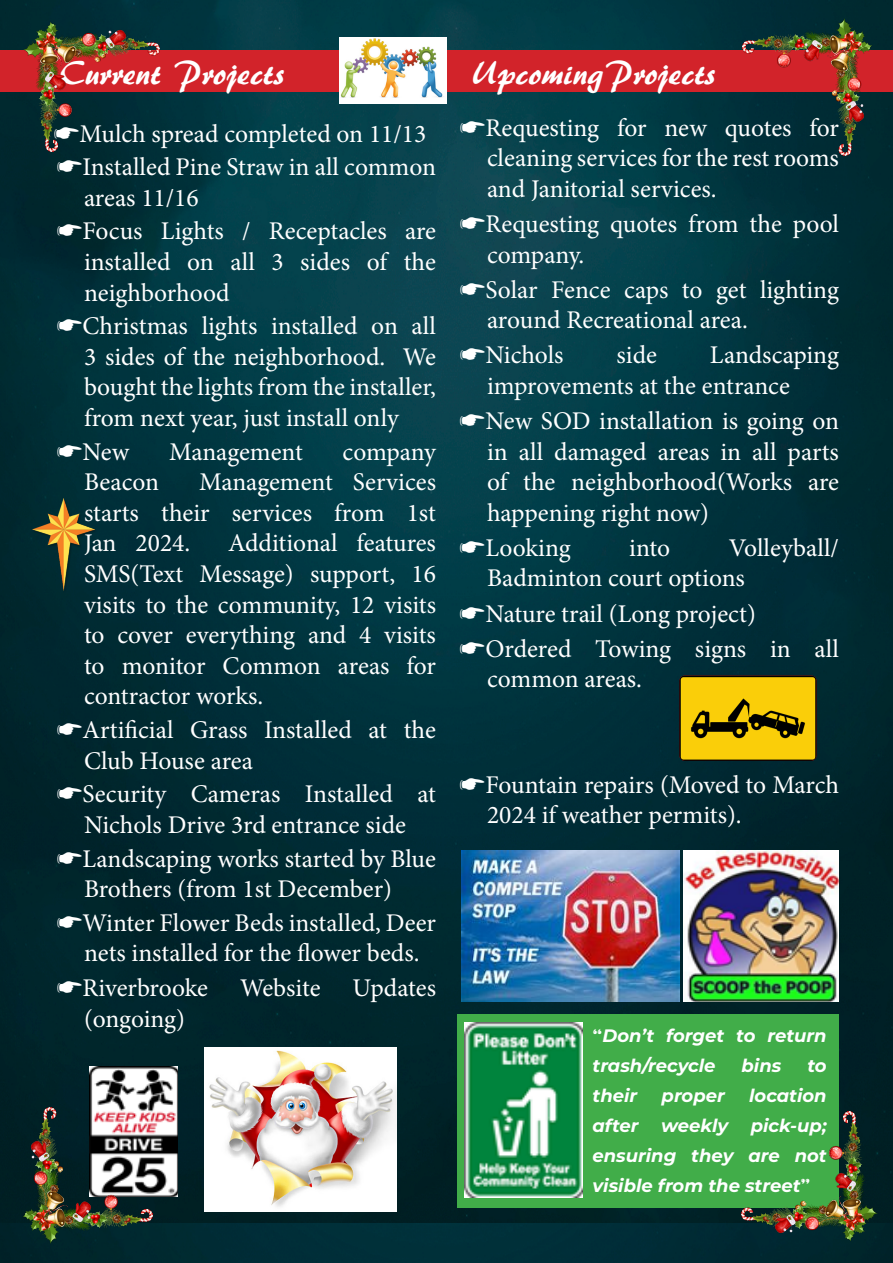
<style>
.page{position:relative;width:893px;height:1263px;background:#fff}
.page>*{position:absolute;margin:0;border:0;box-sizing:border-box;transform-origin:0 0}
.t1{font:34.5px "ARBERKLEY";color:#fff}
.t2{font:25.5px/30.6px "Minion Pro";color:#fff}
.t3{font:italic 100 18px/30px "Montserrat";color:#fff}
.s1{font-family:"Captain Howdy";font-weight:400;font-style:normal}
</style>
<div class="page">
<img style="left:0;top:0;width:893px;height:1223px">
<div style="left:0;top:50px;width:893px;height:41px;background:#d2232a"></div>
<img style="left:461px;top:850px;width:218px;height:152px">
<img style="left:683px;top:850px;width:156px;height:152px">
<div style="left:457px;top:1014px;width:382px;height:193px;background:#41ad49"></div>
<img style="left:464px;top:1022px;width:119px;height:176px">
<img style="left:204px;top:1048px;width:192px;height:164px">
<img style="left:89px;top:1067px;width:89px;height:129px">
<img style="left:339px;top:38px;width:107px;height:66px">
<img style="left:32px;top:498px;width:65px;height:97px">
<img style="left:679px;top:675px;width:138px;height:86px">
<img style="left:0;top:1223px;width:893px;height:40px">
<img style="left:743px;top:17px;width:130px;height:138px">
<img style="left:22px;top:1107px;width:130px;height:138px">
<img style="left:22px;top:21px;width:138px;height:130px">
<img style="left:741px;top:1111px;width:138px;height:130px">
<svg style="left:54px;top:127px;width:25px;height:11px"></svg>
<svg style="left:57px;top:160px;width:25px;height:12px"></svg>
<svg style="left:57px;top:225px;width:25px;height:11px"></svg>
<svg style="left:57px;top:319px;width:25px;height:12px"></svg>
<svg style="left:57px;top:445px;width:25px;height:11px"></svg>
<svg style="left:57px;top:723px;width:25px;height:12px"></svg>
<svg style="left:57px;top:787px;width:25px;height:12px"></svg>
<svg style="left:57px;top:852px;width:25px;height:11px"></svg>
<svg style="left:57px;top:916px;width:25px;height:11px"></svg>
<svg style="left:57px;top:982px;width:25px;height:11px"></svg>
<svg style="left:460px;top:121px;width:25px;height:11px"></svg>
<svg style="left:460px;top:217px;width:25px;height:12px"></svg>
<svg style="left:460px;top:283px;width:25px;height:11px"></svg>
<svg style="left:460px;top:348px;width:25px;height:12px"></svg>
<svg style="left:460px;top:414px;width:25px;height:12px"></svg>
<svg style="left:460px;top:541px;width:25px;height:12px"></svg>
<svg style="left:460px;top:607px;width:25px;height:11px"></svg>
<svg style="left:460px;top:642px;width:25px;height:11px"></svg>
<svg style="left:460px;top:778px;width:25px;height:11px"></svg>
<h1 class="t1" style="left:60px;top:51px;width:226px">Current Projects</h1>
<h1 class="t1" style="left:472px;top:51px;width:245px">Upcoming Projects</h1>
<p class="t2" style="left:80px;top:117px;width:358px;line-height:33.6px">Mulch spread completed on 11/13<br>Installed Pine Straw in all common</p>
<p class="t2" style="left:83px;top:181px;width:355px;line-height:33.6px">areas 11/16<br>Focus Lights / Receptacles are</p>
<p class="t2" style="left:84px;top:247px;width:353px">installed on all 3 sides of the neighborhood</p>
<p class="t2" style="left:83px;top:311px;width:355px;text-align:justify">Christmas lights installed on all 3 sides of the neighborhood. We bought the lights from the installer, from next year, just install only</p>
<p class="t2" style="left:83px;top:436px;width:48px">New</p>
<p class="t2" style="left:169px;top:436px;width:135px">Management</p>
<p class="t2" style="left:343px;top:436px;width:95px">company</p>
<p class="t2" style="left:84px;top:467px;width:77px">Beacon</p>
<p class="t2" style="left:84px;top:467px;width:353px;text-align:justify;text-indent:115px">Management Services starts their services from 1st Jan 2024.</p>
<p class="t2" style="left:84px;top:528px;width:353px;text-align:justify;text-indent:144px">Additional features SMS(Text Message) support, 16 visits to the community, 12 visits to cover everything and 4 visits to monitor Common areas for contractor works.</p>
<p class="t2" style="left:83px;top:715px;width:355px">Artificial Grass Installed at the<br>Club House area</p>
<p class="t2" style="left:83px;top:779px;width:355px">Security Cameras Installed at<br>Nichols Drive 3rd entrance side</p>
<p class="t2" style="left:83px;top:843px;width:355px">Landscaping works started by Blue<br>Brothers (from 1st December)</p>
<p class="t2" style="left:83px;top:907px;width:355px">Winter Flower Beds installed, Deer nets installed for the flower beds.</p>
<p class="t2" style="left:83px;top:973px;width:127px">Riverbrooke</p>
<p class="t2" style="left:240px;top:973px;width:82px">Website</p>
<p class="t2" style="left:353px;top:973px;width:85px">Updates</p>
<p class="t2" style="left:84px;top:1004px;width:103px">(ongoing)</p>
<p class="t2" style="left:485px;top:112px;width:355px;text-align:justify">Requesting for new quotes for cleaning services for the rest rooms and Janitorial services.</p>
<p class="t2" style="left:485px;top:209px;width:355px">Requesting quotes from the pool company.</p>
<p class="t2" style="left:485px;top:274px;width:355px">Solar Fence caps to get lighting around Recreational area.</p>
<p class="t2" style="left:485px;top:340px;width:79px">Nichols</p>
<p class="t2" style="left:616px;top:340px;width:42px">side</p>
<p class="t2" style="left:487px;top:340px;width:353px;text-indent:223px">Landscaping improvements at the entrance</p>
<p class="t2" style="left:485px;top:406px;width:355px;text-align:justify">New SOD installation is going on in all damaged areas in all parts of the neighborhood(Works are happening right now)</p>
<p class="t2" style="left:485px;top:532px;width:87px">Looking</p>
<p class="t2" style="left:629px;top:532px;width:42px">into</p>
<p class="t2" style="left:487px;top:532px;width:353px;text-indent:242px">Volleyball/<br>Badminton court options</p>
<p class="t2" style="left:485px;top:596px;width:355px;line-height:35.1px">Nature trail (Long project)<br>Ordered Towing signs in all</p>
<p class="t2" style="left:487px;top:664px;width:156px">common areas.</p>
<p class="t2" style="left:485px;top:769px;width:355px">Fountain repairs (Moved to March<br>2024 if weather permits).</p>
<p class="t3" style="left:592px;top:1020px;width:236px"><span class="s1">“</span>Don’t forget to return trash/recycle</p>
<p class="t3" style="left:741px;top:1050px;width:41px">bins</p>
<p class="t3" style="left:807px;top:1050px;width:21px">to</p>
<p class="t3" style="left:592px;top:1080px;width:236px;text-align:justify;text-indent:157px">location after weekly pick-up; ensuring they are not visible from the street<span class="s1">”</span></p>
<p class="t3" style="left:592px;top:1080px;width:46px">their</p>
<p class="t3" style="left:662px;top:1080px;width:65px">proper</p>
</div>
